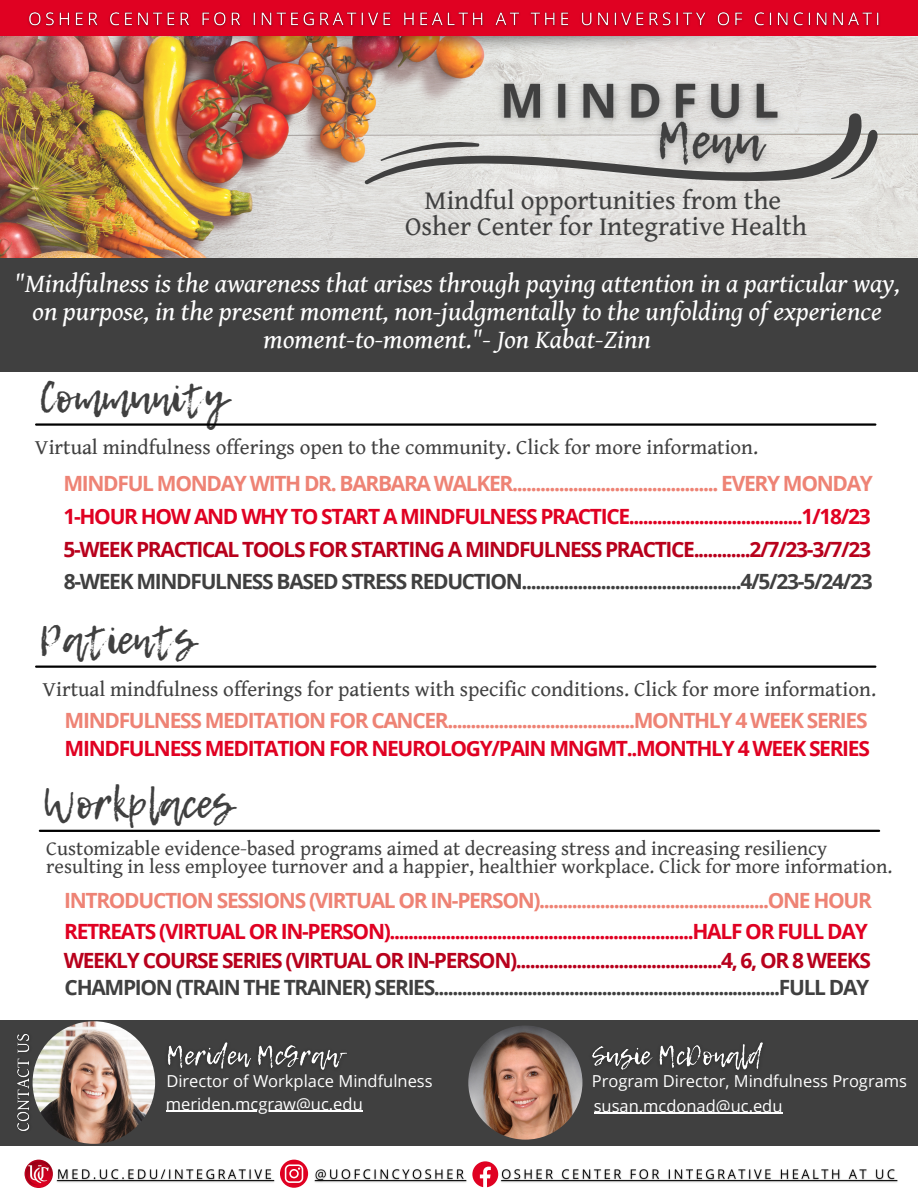
<style>
.page{position:relative;width:918px;height:1188px;background:#fff}
.page>*{position:absolute;margin:0;border:0;box-sizing:border-box;transform-origin:0 0}
.t1{font:40.8px "Lemon Tuesday";color:#404040}
.t2{font:27px/25.8px "Gentium Book Basic";color:#404040;text-align:center}
.t3{font:italic 26.55px/28.2px "Gentium Book Basic";color:#fff;text-align:center}
.t4{font:700 21px "Open Sans";letter-spacing:-.06em;color:#ee8375}
.t5{font:700 21px "Open Sans";letter-spacing:-.06em;color:#e00122}
.t6{font:700 21px "Open Sans";letter-spacing:-.065em;color:#404040}
.t7{font:700 21px "Open Sans";letter-spacing:-.065em;color:#b8011c}
.t8{font:21px "Gentium Book Basic";color:#404040}
.t9{font:20.25px/18px "Gentium Book Basic";color:#404040}
.t10{font:16.5px "Open Sans";color:#fff}
</style>
<div class="page">
<img style="left:0;top:36px;width:918px;height:222px">
<img style="left:0;top:36px;width:908px;height:21px">
<div style="left:0;top:0;width:918px;height:36px;background:#e00122"></div>
<svg style="left:363px;top:111px;width:517px;height:74px;background:#c3c2bf"></svg>
<div style="left:0;top:1020px;width:918px;height:126px;background:#404040"></div>
<img style="left:43px;top:1161px;width:855px;height:27px">
<img style="left:25px;top:1160px;width:28px;height:28px;border-radius:50%">
<svg style="left:280px;top:1160px;width:28px;height:28px"></svg>
<svg style="left:472px;top:1161px;width:26px;height:26px"></svg>
<hr style="left:36px;top:423px;width:839px;height:3px;background:#000">
<hr style="left:40px;top:830px;width:839px;height:2px;background:#000">
<img style="left:33px;top:1021px;width:122px;height:123px;border-radius:50%">
<img style="left:28px;top:12px;width:852px;height:15px">
<img style="left:487px;top:57px;width:314px;height:90px">
<img style="left:643px;top:91px;width:137px;height:103px">
<img style="left:468px;top:1025px;width:114px;height:115px;border-radius:50%">
<img style="left:17px;top:1034px;width:23px;height:97px">
<img style="left:168px;top:1042px;width:179px;height:28px">
<img style="left:592px;top:1042px;width:171px;height:28px">
<hr style="left:166px;top:1111px;width:197px;height:1px;background:#fff">
<hr style="left:594px;top:1113px;width:189px;height:1px;background:#fff">
<div style="left:0;top:258px;width:918px;height:114px;background:#404040"></div>
<hr style="left:36px;top:666px;width:839px;height:2px;background:#000">
<p class="t2" style="left:405px;top:189px;width:403px">Mindful opportunities from the<br>Osher Center for Integrative Health</p>
<p class="t3" style="left:14px;top:270px;width:887px">"Mindfulness is the awareness that arises through paying attention in a particular way, on purpose, in the present moment, non-judgmentally to the unfolding of experience moment-to-moment."- Jon Kabat-Zinn</p>
<h1 class="t1" style="left:39px;top:367px;width:189px">Community</h1>
<p class="t8" style="left:35px;top:436px;width:725px">Virtual mindfulness offerings open to the community. Click for more information.</p>
<p class="t4" style="left:63px;top:469px;width:811px">MINDFUL MONDAY WITH DR. BARBARA WALKER............................................ EVERY MONDAY</p>
<p class="t5" style="left:63px;top:501px;width:809px">1-HOUR HOW AND WHY TO START A MINDFULNESS PRACTICE.....................................1/18/23</p>
<p class="t7" style="left:63px;top:534px;width:809px">5-WEEK PRACTICAL TOOLS FOR STARTING A MINDFULNESS PRACTICE............2/7/23-3/7/23</p>
<p class="t6" style="left:64px;top:567px;width:810px">8-WEEK MINDFULNESS BASED STRESS REDUCTION...............................................4/5/23-5/24/23</p>
<h1 class="t1" style="left:39px;top:609px;width:158px">Patients</h1>
<p class="t8" style="left:42px;top:678px;width:835px">Virtual mindfulness offerings for patients with specific conditions. Click for more information.</p>
<p class="t4" style="left:65px;top:705px;width:804px">MINDFULNESS MEDITATION FOR CANCER........................................MONTHLY 4 WEEK SERIES</p>
<p class="t5" style="left:65px;top:733px;width:807px">MINDFULNESS MEDITATION FOR NEUROLOGY/PAIN MNGMT..MONTHLY 4 WEEK SERIES</p>
<h1 class="t1" style="left:42px;top:773px;width:192px">Workplaces</h1>
<p class="t9" style="left:46px;top:840px;width:848px">Customizable evidence-based programs aimed at decreasing stress and increasing resiliency resulting in less employee turnover and a happier, healthier workplace. Click for more information.</p>
<p class="t4" style="left:64px;top:886px;width:809px">INTRODUCTION SESSIONS (VIRTUAL OR IN-PERSON).................................................ONE HOUR</p>
<p class="t5" style="left:64px;top:917px;width:805px">RETREATS (VIRTUAL OR IN-PERSON).................................................................HALF OR FULL DAY</p>
<p class="t7" style="left:64px;top:945px;width:809px">WEEKLY COURSE SERIES (VIRTUAL OR IN-PERSON)............................................4, 6, OR 8 WEEKS</p>
<p class="t6" style="left:65px;top:972px;width:806px">CHAMPION (TRAIN THE TRAINER) SERIES..........................................................................FULL DAY</p>
<p class="t10" style="left:166px;top:1069px;width:268px">Director of Workplace Mindfulness</p>
<p class="t10" style="left:592px;top:1069px;width:317px">Program Director, Mindfulness Programs</p>
<p class="t10" style="left:166px;top:1092px;width:198px">meriden.mcgraw@uc.edu</p>
<p class="t10" style="left:594px;top:1094px;width:190px">susan.mcdonad@uc.edu</p>
</div>
